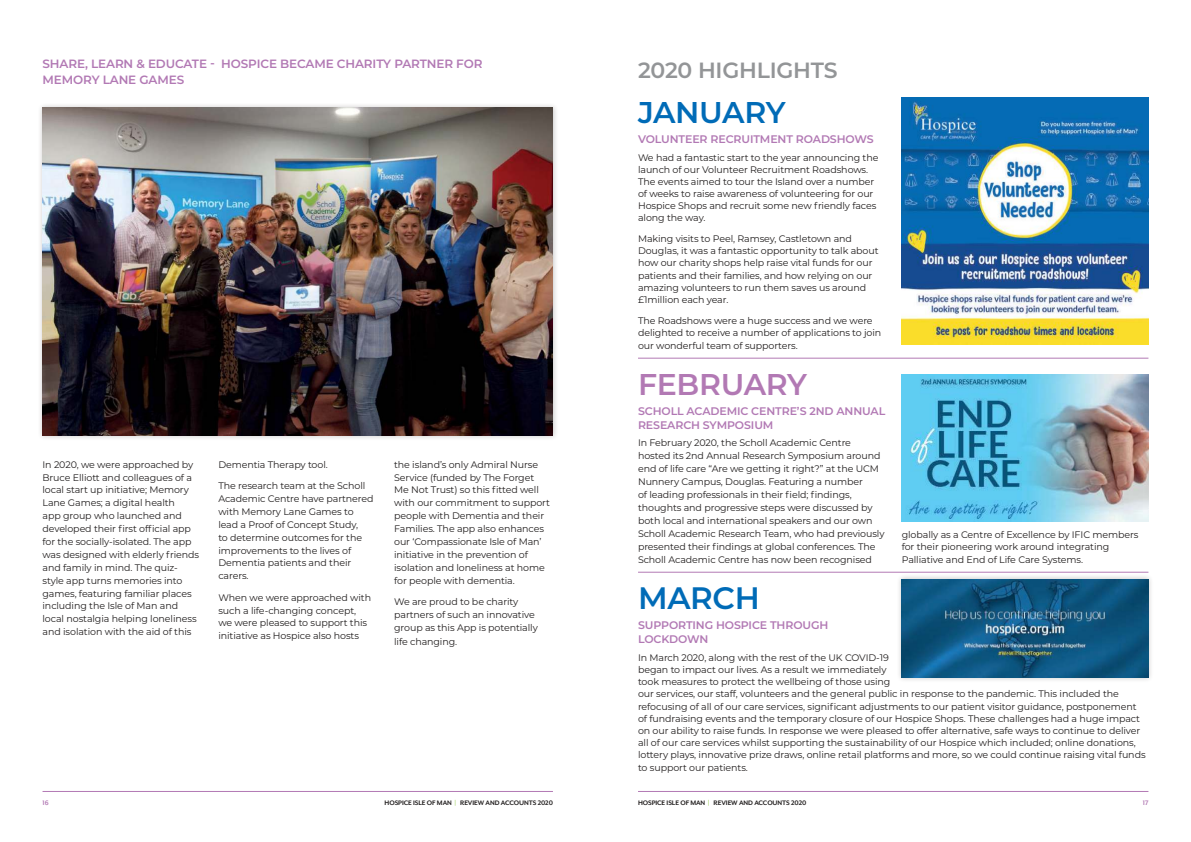
<style>
.page{position:relative;width:1191px;height:842px;background:#fff}
.page>*{position:absolute;margin:0;border:0;box-sizing:border-box;transform-origin:0 0}
.t1{font:600 31px "Montserrat";letter-spacing:-.01em;color:#006bb7}
.t2{font:600 30px "Montserrat";letter-spacing:-.01em;color:#b279b4}
.t3{font:600 30px "Montserrat";letter-spacing:-.015em;color:#006bb7}
.t4{font:600 22px "Montserrat";letter-spacing:-.01em;color:#939597}
.t5{font:600 12px/15.9px "Montserrat";letter-spacing:-.01em;color:#b279b4}
.t6{font:600 11px/13.9px "Montserrat";letter-spacing:-.01em;color:#b279b4}
.t7{font:9.5px/12.9px "Montserrat";letter-spacing:-.01em;color:#221f1f}
.t8{font:700 7.5px "Mr Eaves XL San OT";letter-spacing:-.01em;color:#221f1f}
.t9{font:700 7.5px "Mr Eaves XL San OT";color:#b279b4}
.s1{color:#8cc63e}
</style>
<div class="page">
<hr style="left:43px;top:791px;width:510px;height:1px;background:#b279b4">
<hr style="left:638px;top:791px;width:510px;height:1px;background:#b279b4">
<div style="left:37px;top:102px;width:521px;height:339px;background:#221f1f;opacity:.25"></div>
<img style="left:43px;top:108px;width:510px;height:328px">
<img style="left:901px;top:97px;width:247px;height:247px">
<img style="left:901px;top:375px;width:247px;height:146px">
<div style="left:896px;top:574px;width:257px;height:109px;background:#221f1f;opacity:.25"></div>
<img style="left:901px;top:579px;width:247px;height:99px">
<hr style="left:638px;top:358px;width:510px;height:1px;background:#b279b4">
<hr style="left:638px;top:572px;width:510px;height:1px;background:#b279b4">
<p class="t5" style="left:43px;top:57px;width:441px">SHARE, LEARN &amp; EDUCATE - HOSPICE BECAME CHARITY PARTNER FOR<br>MEMORY LANE GAMES</p>
<p class="t7" style="left:43px;top:458px;width:158px">In 2020, we were approached by<br>Bruce Elliott and colleagues of a local start up initiative; Memory<br>Lane Games; a digital health<br>app group who launched and developed their first official app for the socially-isolated. The app was designed with elderly friends and family in mind. The quiz&shy;style app turns memories into games, featuring familiar places including the Isle of Man and local nostalgia helping loneliness and isolation with the aid of this</p>
<p class="t7" style="left:218px;top:458px;width:111px">Dementia Therapy tool.</p>
<p class="t7" style="left:218px;top:479px;width:157px">The research team at the Scholl<br>Academic Centre have partnered with Memory Lane Games to lead a Proof of Concept Study,<br>to determine outcomes for the improvements to the lives of<br>Dementia patients and their carers.</p>
<p class="t7" style="left:218px;top:591px;width:154px">When we were approached with such a life-changing concept, we were pleased to support this initiative as Hospice also hosts</p>
<p class="t7" style="left:394px;top:458px;width:157px">the island’s only Admiral Nurse<br>Service (funded by The Forget<br>Me Not Trust) so this fitted well with our commitment to support people with Dementia and their<br>Families. The app also enhances our ‘Compassionate Isle of Man’ initiative in the prevention of isolation and loneliness at home for people with dementia.</p>
<p class="t7" style="left:394px;top:595px;width:145px;line-height:13.2px">We are proud to be charity partners of such an innovative group as this App is potentially life changing.</p>
<h3 class="t4" style="left:638px;top:59px;width:201px">2020 HIGHLIGHTS</h3>
<h2 class="t3" style="left:638px;top:98px;width:149px">JANUARY</h2>
<p class="t6" style="left:638px;top:132px;width:237px">VOLUNTEER RECRUITMENT ROADSHOWS</p>
<p class="t7" style="left:638px;top:152px;width:242px;line-height:12.2px">We had a fantastic start to the year announcing the launch of our Volunteer Recruitment Roadshows.<br>The events aimed to tour the Island over a number of weeks to raise awareness of volunteering for our Hospice Shops and recruit some new friendly faces along the way.</p>
<p class="t7" style="left:638px;top:233px;width:242px;line-height:12.2px">Making visits to Peel, Ramsey, Castletown and Douglas, it was a fantastic opportunity to talk about how our charity shops help raise vital funds for our patients and their families, and how relying on our amazing volunteers to run them saves us around £1million each year.</p>
<p class="t7" style="left:638px;top:314px;width:245px;line-height:12.6px">The Roadshows were a huge success and we were delighted to receive a number of applications to join our wonderful team of supporters.</p>
<h2 class="t2" style="left:638px;top:370px;width:171px">FEBRUARY</h2>
<p class="t6" style="left:638px;top:404px;width:249px">SCHOLL ACADEMIC CENTRE’S 2ND ANNUAL<br>RESEARCH SYMPOSIUM</p>
<p class="t7" style="left:638px;top:437px;width:248px">In February 2020, the Scholl Academic Centre hosted its 2nd Annual Research Symposium around end of life care “Are we getting it right?” at the UCM Nunnery Campus, Douglas. Featuring a number<br>of leading professionals in their field; findings, thoughts and progressive steps were discussed by both local and international speakers and our own Scholl Academic Research Team, who had previously presented their findings at global conferences. The Scholl Academic Centre has now been recognised</p>
<p class="t7" style="left:901px;top:528px;width:238px;line-height:12.6px">globally as a Centre of Excellence by IFIC members for their pioneering work around integrating<br>Palliative and End of Life Care Systems.</p>
<h1 class="t1" style="left:638px;top:583px;width:123px">MARCH</h1>
<p class="t6" style="left:638px;top:618px;width:192px;line-height:14.4px">SUPPORTING HOSPICE THROUGH<br>LOCKDOWN</p>
<p class="t7" style="left:638px;top:652px;width:509px;line-height:12.2px">In March 2020, along with the rest of the UK COVID-19<br>began to impact our lives. As a result we immediately<br>took measures to protect the wellbeing of those using<br>our services, our staff, volunteers and the general public in response to the pandemic. This included the refocusing of all of our care services, significant adjustments to our patient visitor guidance, postponement of fundraising events and the temporary closure of our Hospice Shops. These challenges had a huge impact on our ability to raise funds. In response we were pleased to offer alternative, safe ways to continue to deliver all of our care services whilst supporting the sustainability of our Hospice which included; online donations, lottery plays, innovative prize draws, online retail platforms and more, so we could continue raising vital funds to support our patients.</p>
<p class="t9" style="left:43px;top:800px;width:8px">16</p>
<p class="t8" style="left:384px;top:800px;width:170px">HOSPICE ISLE OF MAN <span class="s1">|</span> REVIEW AND ACCOUNTS 2020</p>
<p class="t8" style="left:638px;top:800px;width:170px">HOSPICE ISLE OF MAN <span class="s1">|</span> REVIEW AND ACCOUNTS 2020</p>
<p class="t9" style="left:1142px;top:800px;width:7px">17</p>
</div>
